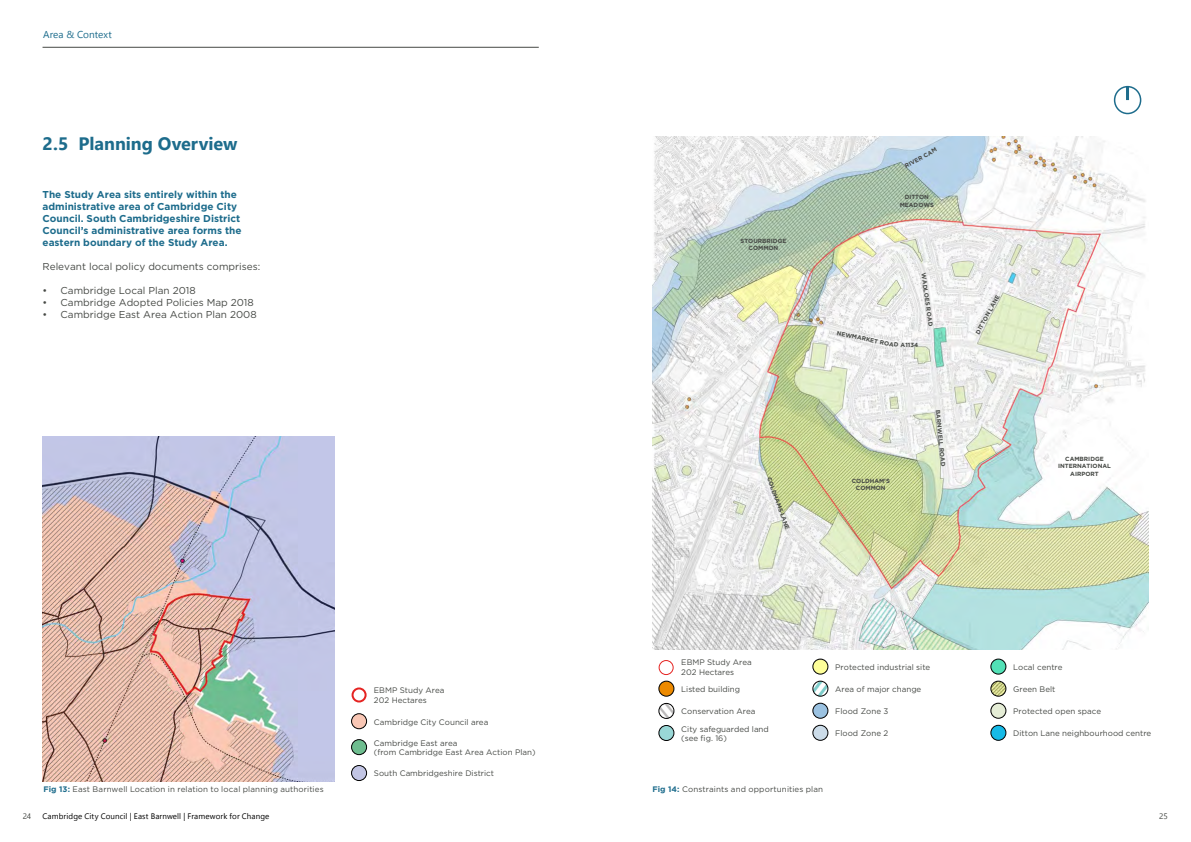
<style>
.page{position:relative;width:1191px;height:842px;background:#fff}
.page>*{position:absolute;margin:0;border:0;box-sizing:border-box;transform-origin:0 0}
.t1{font:700 18px "Leelawadee UI";color:#1d6c8c}
.t2{font:700 10px/12px "Gotham";color:#1d6c8c}
.t3{font:10px "Gotham";color:#464945}
.t4{font:10px "Leelawadee UI";letter-spacing:.005em;color:#1d6c8c}
.t5{font:8px/9.6px "Gotham";color:#464945}
.t6{font:8px "Leelawadee UI";letter-spacing:.015em;color:#000}
.t7{font:8px "Leelawadee UI";color:#464945}
.t8{font:700 6px/7.2px "Gotham";color:#464945;text-align:center}
.s1{font-weight:700;color:#1d6c8c}
</style>
<div class="page">
<hr style="left:43px;top:47px;width:496px;height:1px;background:#464945">
<img style="left:652px;top:137px;width:496px;height:512px">
<div style="left:1113px;top:86px;width:28px;height:28px;border:2px solid #1d6c8c;border-radius:50%"></div>
<svg style="left:1126px;top:87px;width:3px;height:13px"></svg>
<div style="left:351px;top:714px;width:15px;height:15px;background:#f9c7b5;border-radius:50%"></div>
<div style="left:351px;top:713px;width:16px;height:16px;border:1px solid #000;border-radius:50%"></div>
<div style="left:351px;top:740px;width:15px;height:15px;background:#6ebd8f;border-radius:50%"></div>
<div style="left:351px;top:739px;width:16px;height:16px;border:1px solid #000;border-radius:50%"></div>
<div style="left:351px;top:765px;width:15px;height:15px;background:#c2c5e4;border-radius:50%"></div>
<div style="left:351px;top:765px;width:16px;height:16px;border:1px solid #000;border-radius:50%"></div>
<img style="left:43px;top:436px;width:291px;height:346px">
<div style="left:351px;top:687px;width:15px;height:15px;border:2px solid #e52321;border-radius:50%"></div>
<div style="left:658px;top:660px;width:15px;height:15px;border:1px solid #e52321;border-radius:50%"></div>
<img style="left:991px;top:703px;width:15px;height:15px;border-radius:8px">
<div style="left:990px;top:703px;width:16px;height:15px;border:1px solid #000;border-radius:50%"></div>
<div style="left:991px;top:725px;width:15px;height:15px;background:#16bae7;border-radius:50%"></div>
<div style="left:990px;top:725px;width:16px;height:16px;border:1px solid #000;border-radius:50%"></div>
<img style="left:991px;top:681px;width:15px;height:15px;border-radius:8px">
<div style="left:990px;top:681px;width:16px;height:15px;border:1px solid #000;border-radius:50%"></div>
<img style="left:991px;top:659px;width:15px;height:15px;border-radius:8px">
<div style="left:990px;top:659px;width:16px;height:15px;border:1px solid #000;border-radius:50%"></div>
<img style="left:659px;top:703px;width:15px;height:15px;border-radius:8px">
<div style="left:658px;top:703px;width:16px;height:16px;border:1px solid #000;border-radius:50%"></div>
<div style="left:659px;top:681px;width:15px;height:15px;background:#ed8a00;border-radius:50%"></div>
<div style="left:658px;top:681px;width:16px;height:15px;border:1px solid #000;border-radius:50%"></div>
<img style="left:659px;top:725px;width:15px;height:15px;border-radius:8px">
<div style="left:658px;top:725px;width:16px;height:16px;border:1px solid #000;border-radius:50%"></div>
<img style="left:813px;top:659px;width:15px;height:15px;border-radius:8px">
<div style="left:812px;top:659px;width:16px;height:15px;border:1px solid #000;border-radius:8px"></div>
<img style="left:813px;top:681px;width:15px;height:15px;border-radius:8px">
<div style="left:812px;top:681px;width:16px;height:15px;border:1px solid #000;border-radius:8px"></div>
<img style="left:813px;top:703px;width:15px;height:15px;border-radius:8px">
<div style="left:812px;top:703px;width:16px;height:15px;border:1px solid #000;border-radius:50%"></div>
<img style="left:813px;top:725px;width:15px;height:15px;border-radius:8px">
<div style="left:812px;top:725px;width:16px;height:16px;border:1px solid #000;border-radius:50%"></div>
<p class="t4" style="left:43px;top:28px;width:70px">Area &amp; Context</p>
<p class="t1" style="left:43px;top:131px;width:196px">2.5 Planning Overview</p>
<p class="t2" style="left:43px;top:188px;width:200px">The Study Area sits entirely within the administrative area of Cambridge City Council. South Cambridgeshire District Council’s administrative area forms the</p>
<p class="t8" style="left:899px;top:194px;width:36px">DITTON<br>MEADOWS</p>
<p class="t2" style="left:43px;top:236px;width:186px">eastern boundary of the Study Area.</p>
<p class="t8" style="left:740px;top:237px;width:47px">STOURBRIDGE<br>COMMON</p>
<p class="t3" style="left:43px;top:260px;width:219px">Relevant local policy documents comprises:</p>
<p class="t3" style="left:43px;top:284px;width:155px">• Cambridge Local Plan 2018</p>
<p class="t3" style="left:43px;top:296px;width:213px">• Cambridge Adopted Policies Map 2018</p>
<p class="t3" style="left:43px;top:308px;width:216px">• Cambridge East Area Action Plan 2008</p>
<p class="t8" style="left:900px;top:341px;width:19px">A1134</p>
<p class="t8" style="left:903px;top:163px;width:37px;rotate:-28deg">RIVER CAM</p>
<p class="t8" style="left:927px;top:272px;width:55px;rotate:82deg">WADLOES ROAD</p>
<p class="t8" style="left:837px;top:330px;width:64px;rotate:11deg">NEWMARKET ROAD</p>
<p class="t8" style="left:772px;top:476px;width:57px;rotate:70deg">COLDHAMS LANE</p>
<p class="t8" style="left:852px;top:477px;width:39px">COLDHAM’S<br>COMMON</p>
<p class="t8" style="left:941px;top:409px;width:58px;rotate:84deg">BARNWELL ROAD</p>
<p class="t8" style="left:974px;top:332px;width:45px;rotate:-61deg">DITTON LANE</p>
<p class="t8" style="left:1058px;top:455px;width:54px">CAMBRIDGE<br>INTERNATIONAL<br>AIRPORT</p>
<p class="t5" style="left:681px;top:657px;width:72px">EBMP Study Area</p>
<p class="t5" style="left:681px;top:667px;width:54px">202 Hectares</p>
<p class="t5" style="left:835px;top:662px;width:96px">Protected industrial site</p>
<p class="t5" style="left:1013px;top:662px;width:51px">Local centre</p>
<p class="t5" style="left:374px;top:685px;width:72px">EBMP Study Area</p>
<p class="t5" style="left:681px;top:684px;width:60px">Listed building</p>
<p class="t5" style="left:835px;top:684px;width:88px">Area of major change</p>
<p class="t5" style="left:1013px;top:684px;width:44px">Green Belt</p>
<p class="t5" style="left:374px;top:695px;width:54px">202 Hectares</p>
<p class="t5" style="left:681px;top:706px;width:76px">Conservation Area</p>
<p class="t5" style="left:835px;top:706px;width:55px">Flood Zone 3</p>
<p class="t5" style="left:1013px;top:706px;width:89px">Protected open space</p>
<p class="t5" style="left:374px;top:717px;width:116px">Cambridge City Council area</p>
<p class="t5" style="left:681px;top:724px;width:89px">City safeguarded land</p>
<p class="t5" style="left:835px;top:728px;width:54px">Flood Zone 2</p>
<p class="t5" style="left:1013px;top:728px;width:140px">Ditton Lane neighbourhood centre</p>
<p class="t5" style="left:681px;top:733px;width:47px">(see fg. 16)</p>
<p class="t5" style="left:374px;top:738px;width:163px">Cambridge East area<br>(from Cambridge East Area Action Plan)</p>
<p class="t5" style="left:374px;top:768px;width:122px">South Cambridgeshire District</p>
<p class="t5" style="left:43px;top:784px;width:282px"><span class="s1">Fig 13:</span> East Barnwell Location in relation to local planning authorities</p>
<p class="t5" style="left:652px;top:784px;width:172px"><span class="s1">Fig 14:</span> Constraints and opportunities plan</p>
<p class="t7" style="left:23px;top:811px;width:10px">24</p>
<p class="t6" style="left:43px;top:811px;width:228px">Cambridge City Council | East Barnwell | Framework for Change</p>
<p class="t7" style="left:1159px;top:811px;width:10px">25</p>
</div>
